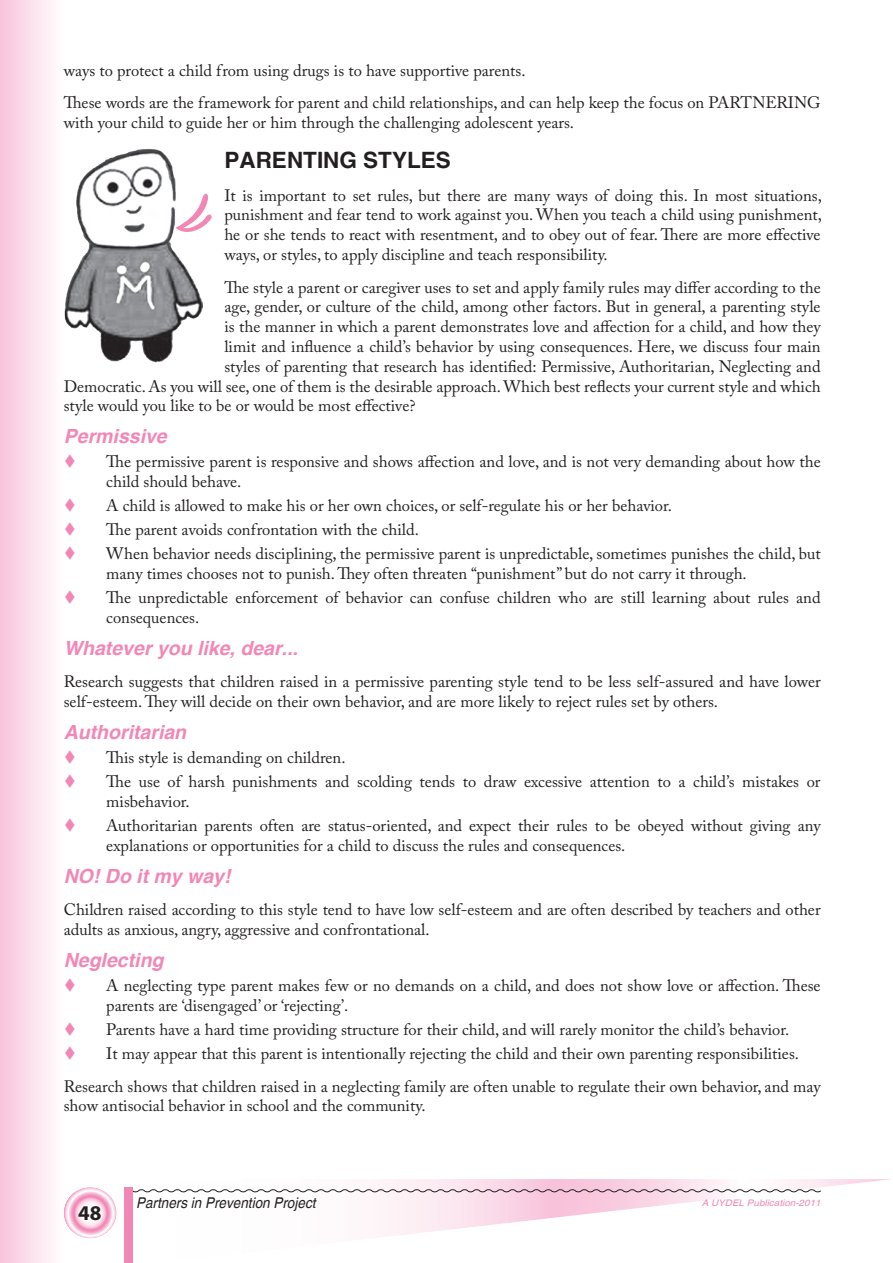
<style>
.page{position:relative;width:893px;height:1263px;background:#fff}
.page>*{position:absolute;margin:0;border:0;box-sizing:border-box;transform-origin:0 0}
.t1{font:700 22.5px "Switzerland";color:#231f20}
.t2{font:700 21px "Myriad Pro";color:#231f20}
.t3{font:italic 700 19.5px "Switzerland";color:#f287b6}
.t4{font:16.5px/19.8px "Adobe Caslon Pro";color:#231f20}
.t5{font:italic 14.85px "Switzerland";color:#231f20;scale:.91 1}
.t6{font:italic 9px "Switzerland";color:#f287b6;scale:1.1 1}
.s1{color:#f287b6}
</style>
<div class="page">
<svg style="left:64px;top:1179px;width:827px;height:60px"></svg>
<svg style="left:133px;top:1188px;width:689px;height:5px"></svg>
<div style="left:0;top:0;width:64px;height:1263px;background:linear-gradient(to right,#f8c3db,#fefffe)"></div>
<svg style="left:64px;top:1187px;width:52px;height:51px"></svg>
<div style="left:124px;top:1187px;width:9px;height:76px;background:#f287b6"></div>
<svg style="left:202px;top:193px;width:10px;height:34px"></svg>
<img style="left:64px;top:149px;width:138px;height:214px">
<p class="t4" style="left:64px;top:54px;width:758px;line-height:32.5px">ways to protect a child from using drugs is to have supportive parents.<br>These words are the framework for parent and child relationships, and can help keep the focus on PARTNERING</p>
<p class="t4" style="left:64px;top:113px;width:512px">with your child to guide her or him through the challenging adolescent years.</p>
<h1 class="t1" style="left:224px;top:146px;width:228px">PARENTING STYLES</h1>
<p class="t4" style="left:224px;top:185px;width:599px;text-align:justify">It is important to set rules, but there are many ways of doing this. In most situations, punishment and fear tend to work against you. When you teach a child using punishment, he or she tends to react with resentment, and to obey out of fear. There are more effective ways, or styles, to apply discipline and teach responsibility.</p>
<p class="t4" style="left:224px;top:277px;width:598px">The style a parent or caregiver uses to set and apply family rules may differ according to the</p>
<p class="t4" style="left:224px;top:297px;width:598px">age, gender, or culture of the child, among other factors. But in general, a parenting style</p>
<p class="t4" style="left:224px;top:317px;width:598px">is the manner in which a parent demonstrates love and affection for a child, and how they</p>
<p class="t4" style="left:224px;top:336px;width:598px">limit and influence a child’s behavior by using consequences. Here, we discuss four main</p>
<p class="t4" style="left:224px;top:356px;width:598px">styles of parenting that research has identified: Permissive, Authoritarian, Neglecting and</p>
<p class="t4" style="left:64px;top:376px;width:758px">Democratic. As you will see, one of them is the desirable approach. Which best reflects your current style and which</p>
<p class="t4" style="left:64px;top:396px;width:353px">style would you like to be or would be most effective?</p>
<p class="t3" style="left:64px;top:425px;width:105px">Permissive</p>
<p class="t4" style="left:106px;top:452px;width:716px;text-indent:-43px"><span class="s1">▼</span> The permissive parent is responsive and shows affection and love, and is not very demanding about how the child should behave.</p>
<p class="t4" style="left:64px;top:496px;width:610px"><span class="s1">▼</span> A child is allowed to make his or her own choices, or self-regulate his or her behavior.</p>
<p class="t4" style="left:64px;top:520px;width:357px"><span class="s1">▼</span> The parent avoids confrontation with the child.</p>
<p class="t4" style="left:106px;top:544px;width:716px;text-indent:-43px"><span class="s1">▼</span> When behavior needs disciplining, the permissive parent is unpredictable, sometimes punishes the child, but many times chooses not to punish. They often threaten “punishment” but do not carry it through.</p>
<p class="t4" style="left:106px;top:588px;width:716px;text-indent:-43px"><span class="s1">▼</span> The unpredictable enforcement of behavior can confuse children who are still learning about rules and consequences.</p>
<p class="t3" style="left:64px;top:636px;width:236px">Whatever you like, dear...</p>
<p class="t4" style="left:64px;top:672px;width:758px">Research suggests that children raised in a permissive parenting style tend to be less self-assured and have lower self-esteem. They will decide on their own behavior, and are more likely to reject rules set by others.</p>
<p class="t3" style="left:64px;top:721px;width:124px">Authoritarian</p>
<p class="t4" style="left:64px;top:748px;width:283px"><span class="s1">▼</span> This style is demanding on children.</p>
<p class="t4" style="left:106px;top:772px;width:716px;text-indent:-43px"><span class="s1">▼</span> The use of harsh punishments and scolding tends to draw excessive attention to a child’s mistakes or misbehavior.</p>
<p class="t4" style="left:106px;top:815px;width:716px;text-indent:-43px"><span class="s1">▼</span> Authoritarian parents often are status-oriented, and expect their rules to be obeyed without giving any explanations or opportunities for a child to discuss the rules and consequences.</p>
<p class="t3" style="left:64px;top:864px;width:168px">NO! Do it my way!</p>
<p class="t4" style="left:64px;top:900px;width:758px">Children raised according to this style tend to have low self-esteem and are often described by teachers and other adults as anxious, angry, aggressive and confrontational.</p>
<p class="t3" style="left:64px;top:949px;width:101px">Neglecting</p>
<p class="t4" style="left:106px;top:975px;width:716px;text-indent:-43px"><span class="s1">▼</span> A neglecting type parent makes few or no demands on a child, and does not show love or affection. These parents are ‘disengaged’ or ‘rejecting’.</p>
<p class="t4" style="left:64px;top:1019px;width:727px"><span class="s1">▼</span> Parents have a hard time providing structure for their child, and will rarely monitor the child’s behavior.</p>
<p class="t4" style="left:64px;top:1037px;width:758px;line-height:32.5px"><span class="s1">▼</span> It may appear that this parent is intentionally rejecting the child and their own parenting responsibilities.<br>Research shows that children raised in a neglecting family are often unable to regulate their own behavior, and may</p>
<p class="t4" style="left:64px;top:1096px;width:363px">show antisocial behavior in school and the community.</p>
<p class="t2" style="left:78px;top:1200px;width:13px">48</p>
<p class="t5" style="left:136px;top:1194px;width:199px">Partners in Prevention Project</p>
<p class="t6" style="left:702px;top:1197px;width:110px">A UYDEL Publication-2011</p>
</div>
